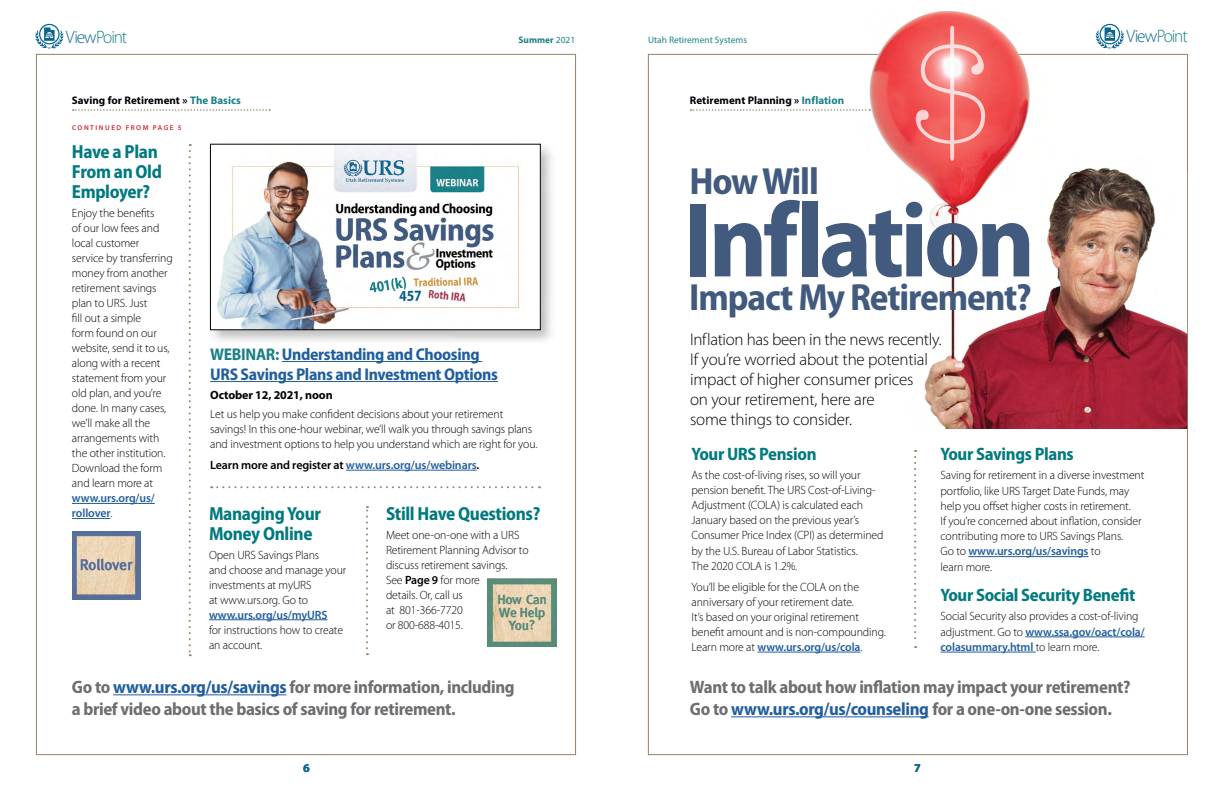
<style>
.page{position:relative;width:1224px;height:792px;background:#fff}
.page>*{position:absolute;margin:0;border:0;box-sizing:border-box;transform-origin:0 0}
.t1{font:700 semi-condensed 107px "Myriad Pro";letter-spacing:-.04em;color:#415a7d}
.t2{font:700 semi-condensed 38px "Myriad Pro";letter-spacing:-.03em;color:#415a7d}
.t3{font:700 semi-condensed 19px/20px "Myriad Pro";letter-spacing:-.02em;color:#007a7f}
.t4{font:700 semi-condensed 18px/22px "Myriad Pro";letter-spacing:-.02em;color:#6d6e71}
.t5{font:700 semi-condensed 18px "Myriad Pro";letter-spacing:-.02em;color:#007a7f}
.t6{font:300 18px "Myriad Pro";letter-spacing:-.06em;color:#1b8187;scale:.96 1}
.t7{font:300 17px/20px "Myriad Pro";letter-spacing:-.01em;color:#000}
.t8{font:700 semi-condensed 17px/20px "Myriad Pro";letter-spacing:-.02em;color:#215e9e}
.t9{font:300 12px/15px "Myriad Pro";letter-spacing:-.01em;color:#000}
.t10{font:600 12px "Myriad Pro";letter-spacing:-.01em;color:#000}
.t11{font:600 12px/15px "Myriad Pro";letter-spacing:-.01em;color:#215e9e}
.t12{font:700 12px "Myriad Pro";letter-spacing:-.01em;color:#000}
.t13{font:700 12px "Myriad Pro";color:#0b668e}
.t14{font:700 11px "Myriad Pro";color:#000}
.t15{font:9.4px "Myriad Pro";color:#1b8187}
.t16{font:700 9.4px "Myriad Pro";color:#1b8187}
.t17{font:600 7px "Myriad Pro";letter-spacing:.22em;color:#d2232a}
.s1{color:#0b668e}
.s2{font-weight:400}
.s3{color:#1b8187}
.s4{font-weight:300;color:#000}
.s5{color:#215e9e}
.s6{font-weight:600}
.s7{font-weight:600;color:#215e9e}
</style>
<div class="page">
<hr style="left:113px;top:694px;width:173px;height:1px;background:#215e9e">
<svg style="left:73px;top:109px;width:197px;height:2px"></svg>
<hr style="left:209px;top:619px;width:119px;height:1px;background:#215e9e">
<hr style="left:72px;top:503px;width:83px;height:1px;background:#215e9e">
<hr style="left:72px;top:518px;width:38px;height:1px;background:#215e9e">
<svg style="left:189px;top:144px;width:2px;height:512px"></svg>
<svg style="left:366px;top:506px;width:2px;height:149px"></svg>
<svg style="left:211px;top:486px;width:329px;height:2px"></svg>
<div style="left:208px;top:142px;width:347px;height:203px;background:#000;opacity:.25"></div>
<img style="left:212px;top:146px;width:326px;height:182px">
<hr style="left:282px;top:361px;width:200px;height:1px;background:#215e9e">
<hr style="left:210px;top:381px;width:288px;height:1px;background:#215e9e">
<hr style="left:346px;top:470px;width:131px;height:1px;background:#215e9e">
<svg style="left:35px;top:24px;width:28px;height:25px"></svg>
<hr style="left:731px;top:716px;width:198px;height:1px;background:#215e9e">
<hr style="left:757px;top:652px;width:104px;height:1px;background:#215e9e">
<hr style="left:968px;top:556px;width:120px;height:1px;background:#215e9e">
<hr style="left:1025px;top:637px;width:120px;height:1px;background:#215e9e">
<hr style="left:941px;top:652px;width:95px;height:1px;background:#215e9e">
<svg style="left:914px;top:450px;width:2px;height:198px"></svg>
<img style="left:861px;top:11px;width:326px;height:418px">
<svg style="left:691px;top:109px;width:179px;height:2px"></svg>
<svg style="left:916px;top:26px;width:69px;height:135px;background:#f47f7d"></svg>
<svg style="left:1096px;top:24px;width:28px;height:25px"></svg>
<img style="left:72px;top:531px;width:68px;height:68px">
<img style="left:488px;top:578px;width:68px;height:69px">
<h3 class="t6" style="left:66px;top:26px;width:65px"><span class="s1">View</span>Point</h3>
<p class="t16" style="left:519px;top:34px;width:58px">Summer <span class="s2">2021</span></p>
<p class="t14" style="left:72px;top:93px;width:170px">Saving for Retirement » <span class="s3">The Basics</span></p>
<p class="t17" style="left:72px;top:123px;width:111px">CONTINUED FROM PAGE 5</p>
<h3 class="t3" style="left:72px;top:142px;width:92px">Have a Plan<br>From an Old<br>Employer?</h3>
<p class="t9" style="left:72px;top:206px;width:102px">Enjoy the benefits<br>of our low fees and local customer service by transferring money from another retirement savings plan to URS. Just<br>fill out a simple<br>form found on our website, send it to us, along with a recent statement from your old plan, and you’re done. In many cases, we’ll make all the arrangements with the other institution.<br>Download the form and learn more at</p>
<p class="t11" style="left:72px;top:490px;width:84px">www.urs.org/us/ rollover<span class="s4">.</span></p>
<h3 class="t8" style="left:210px;top:344px;width:289px"><span class="s3">WEBINAR:</span> Understanding and Choosing<br>URS Savings Plans and Investment Options</h3>
<p class="t12" style="left:210px;top:387px;width:124px">October 12, 2021, noon</p>
<p class="t9" style="left:210px;top:406px;width:329px">Let us help you make confident decisions about your retirement savings! In this one-hour webinar, we’ll walk you through savings plans and investment options to help you understand which are right for you.</p>
<p class="t10" style="left:210px;top:457px;width:271px">Learn more and register at <span class="s5">www.urs.org/us/webinars</span>.</p>
<h3 class="t3" style="left:209px;top:503px;width:114px">Managing Your<br>Money Online</h3>
<p class="t9" style="left:209px;top:547px;width:139px">Open URS Savings Plans<br>and choose and manage your investments at myURS<br>at www.urs.org. Go to</p>
<p class="t11" style="left:209px;top:607px;width:120px">www.urs.org/us/myURS</p>
<p class="t9" style="left:209px;top:622px;width:136px">for instructions how to create an account.</p>
<h3 class="t3" style="left:386px;top:503px;width:156px">Still Have Questions?</h3>
<p class="t9" style="left:386px;top:527px;width:144px">Meet one-on-one with a URS<br>Retirement Planning Advisor to discuss retirement savings.<br>See <span class="s6">Page 9</span> for more<br>details. Or, call us<br>at 801-366-7720<br>or 800-688-4015.</p>
<h3 class="t4" style="left:72px;top:676px;width:444px">Go to <span class="s5">www.urs.org/us/savings</span> for more information, including a brief video about the basics of saving for retirement.</h3>
<p class="t15" style="left:648px;top:34px;width:101px">Utah Retirement Systems</p>
<h3 class="t6" style="left:1126px;top:25px;width:65px"><span class="s1">View</span>Point</h3>
<p class="t14" style="left:690px;top:93px;width:156px">Retirement Planning » <span class="s3">Inflation</span></p>
<h2 class="t2" style="left:689px;top:160px;width:131px">How Will</h2>
<h1 class="t1" style="left:684px;top:181px;width:353px">Inflation</h1>
<h2 class="t2" style="left:689px;top:276px;width:344px">Impact My Retirement?</h2>
<h3 class="t7" style="left:690px;top:329px;width:253px">Inflation has been in the news recently.<br>If you’re worried about the potential impact of higher consumer prices<br>on your retirement, here are<br>some things to consider.</h3>
<h3 class="t5" style="left:692px;top:444px;width:127px">Your URS Pension</h3>
<p class="t9" style="left:692px;top:468px;width:194px">As the cost-of-living rises, so will your pension benefit. The URS Cost-of-Living-Adjustment (COLA) is calculated each January based on the previous year’s Consumer Price Index (CPI) as determined by the U.S. Bureau of Labor Statistics.<br>The 2020 COLA is 1.2%.</p>
<p class="t9" style="left:692px;top:579px;width:196px">You’ll be eligible for the COLA on the anniversary of your retirement date.<br>It’s based on your original retirement benefit amount and is non-compounding.<br>Learn more at <span class="s7">www.urs.org/us/cola</span>.</p>
<h3 class="t5" style="left:941px;top:444px;width:135px">Your Savings Plans</h3>
<p class="t9" style="left:941px;top:468px;width:205px">Saving for retirement in a diverse investment portfolio, like URS Target Date Funds, may help you offset higher costs in retirement.<br>If you’re concerned about inflation, consider contributing more to URS Savings Plans.<br>Go to <span class="s7">www.urs.org/us/savings</span> to<br>learn more.</p>
<h3 class="t5" style="left:941px;top:585px;width:196px">Your Social Security Benefit</h3>
<p class="t9" style="left:941px;top:609px;width:206px">Social Security also provides a cost-of-living adjustment. Go to <span class="s7">www.ssa.gov/oact/cola/ colasummary.html</span> to learn more.</p>
<h3 class="t4" style="left:690px;top:676px;width:442px">Want to talk about how inflation may impact your retirement?<br>Go to <span class="s5">www.urs.org/us/counseling</span> for a one-on-one session.</h3>
<p class="t13" style="left:303px;top:760px;width:8px">6</p>
<p class="t13" style="left:914px;top:760px;width:8px">7</p>
</div>
